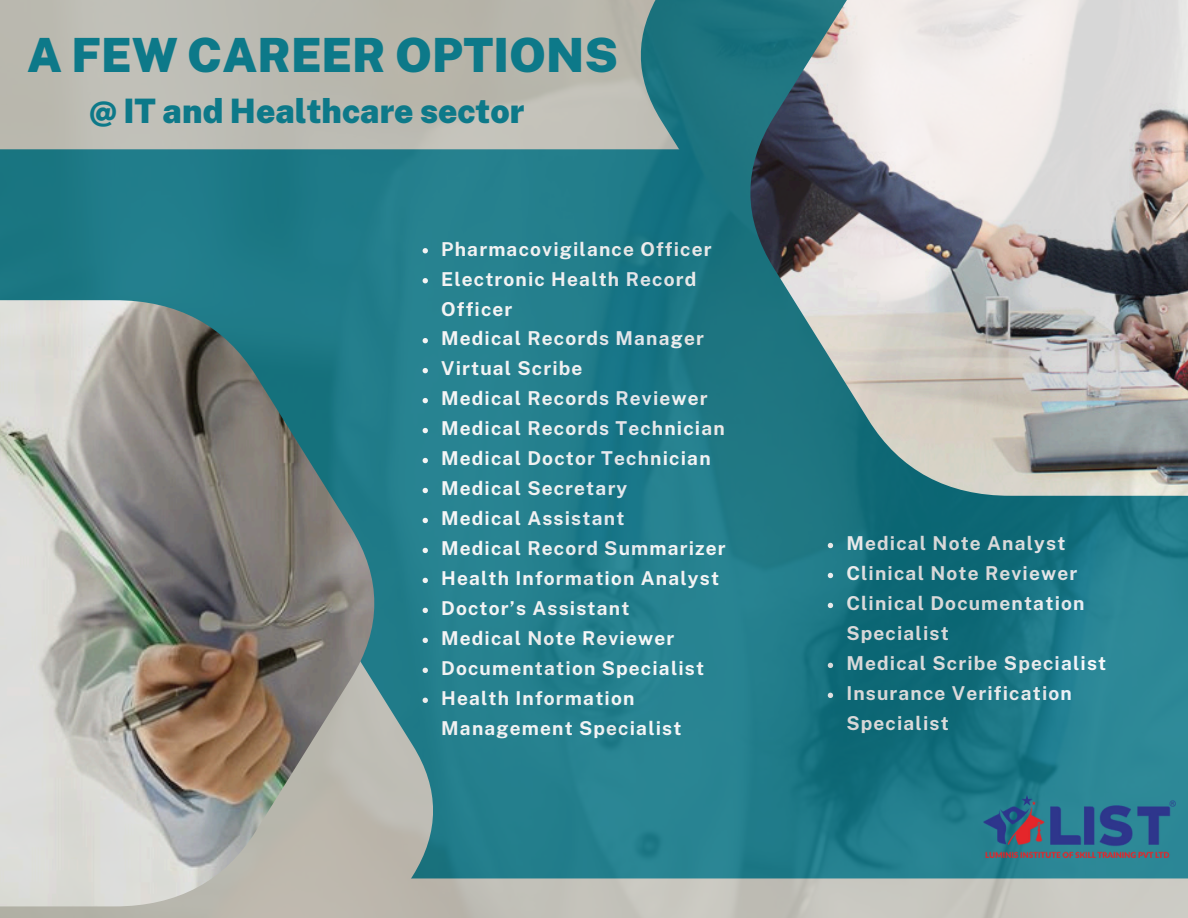
<style>
.page{position:relative;width:1188px;height:918px;background:#fff}
.page>*{position:absolute;margin:0;border:0;box-sizing:border-box;transform-origin:0 0}
.t1{font:900 47.25px "Public Sans";color:#0d7989}
.t2{font:900 33.75px "Public Sans";color:#0d7989}
.t3{font:700 19.2px/30px "Public Sans";letter-spacing:.06em;color:#fff}
</style>
<div class="page">
<img style="left:0;top:0;width:1188px;height:918px">
<img style="left:960px;top:759px;width:228px;height:134px">
<p class="t1" style="left:27px;top:27px;width:592px">A FEW CAREER OPTIONS</p>
<p class="t2" style="left:90px;top:91px;width:436px">@ IT and Healthcare sector</p>
<p class="t3" style="left:441px;top:234px;width:272px">Pharmacovigilance Officer</p>
<p class="t3" style="left:441px;top:264px;width:257px">Electronic Health Record<br>Officer</p>
<h1 class="t3" style="left:441px;top:324px;width:264px">Medical Records Manager</h1>
<h2 class="t3" style="left:441px;top:353px;width:143px">Virtual Scribe</h2>
<p class="t3" style="left:441px;top:383px;width:268px">Medical Records Reviewer</p>
<p class="t3" style="left:441px;top:413px;width:285px">Medical Records Technician</p>
<p class="t3" style="left:441px;top:443px;width:271px">Medical Doctor Technician</p>
<p class="t3" style="left:441px;top:473px;width:188px">Medical Secretary</p>
<p class="t3" style="left:441px;top:503px;width:185px">Medical Assistant</p>
<p class="t3" style="left:441px;top:533px;width:286px">Medical Record Summarizer</p>
<p class="t3" style="left:441px;top:563px;width:279px">Health Information Analyst</p>
<p class="t3" style="left:441px;top:593px;width:190px">Doctor’s Assistant</p>
<p class="t3" style="left:441px;top:623px;width:235px">Medical Note Reviewer</p>
<p class="t3" style="left:441px;top:653px;width:265px">Documentation Specialist</p>
<p class="t3" style="left:441px;top:683px;width:242px">Health Information<br>Management Specialist</p>
<p class="t3" style="left:846px;top:528px;width:221px">Medical Note Analyst</p>
<p class="t3" style="left:846px;top:558px;width:232px">Clinical Note Reviewer</p>
<p class="t3" style="left:846px;top:588px;width:240px">Clinical Documentation<br>Specialist</p>
<p class="t3" style="left:846px;top:648px;width:261px">Medical Scribe Specialist</p>
<p class="t3" style="left:846px;top:678px;width:227px">Insurance Verification<br>Specialist</p>
</div>
